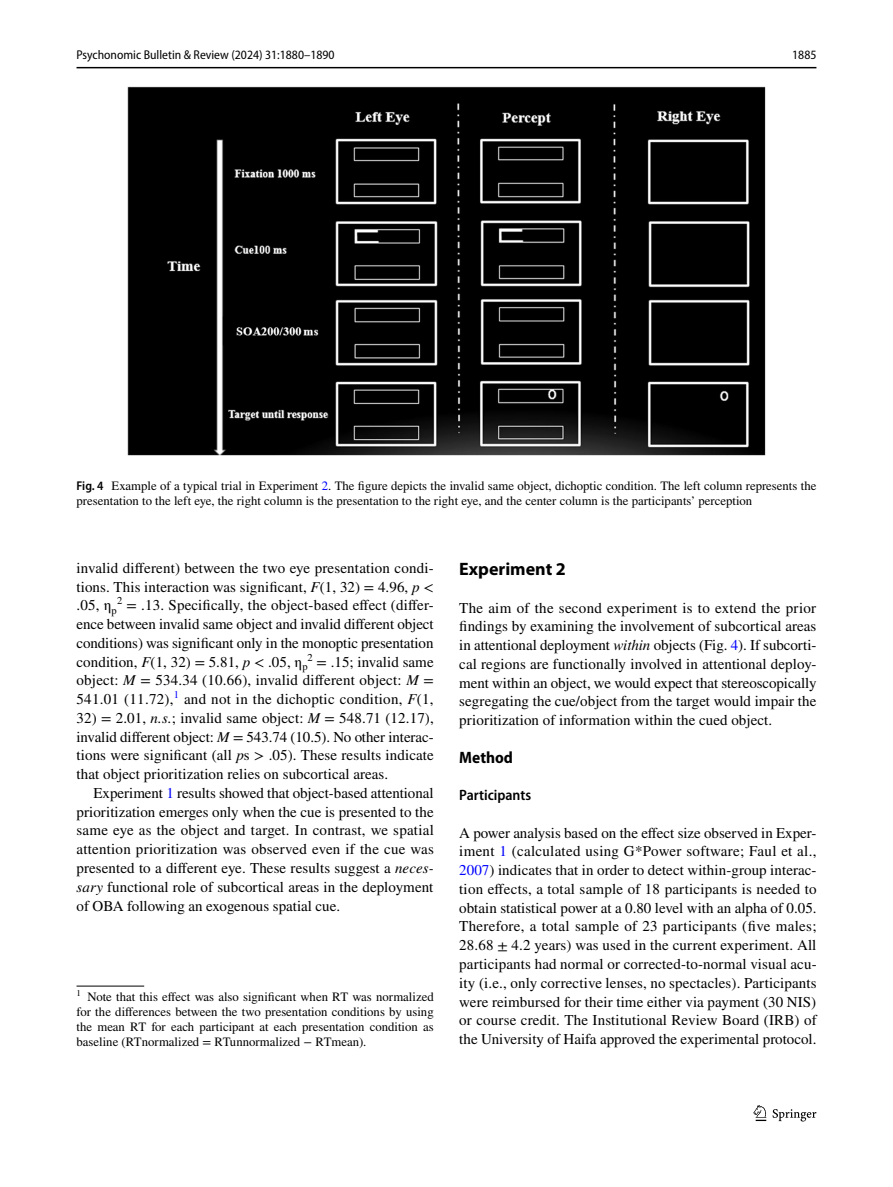
<style>
.page{position:relative;width:893px;height:1187px;background:#fff}
.page>*{position:absolute;margin:0;border:0;box-sizing:border-box;transform-origin:0 0}
.t1{font:700 18px "Myriad Pro";color:#000}
.t2{font:700 semi-condensed 16.5px "Myriad Pro";color:#000}
.t3{font:15px/18.8px "STIX";letter-spacing:.005em;color:#000;text-align:justify}
.t4{font:600 semi-condensed 15px "Myriad Pro";color:#000}
.t5{font:12.75px/15px "STIX";color:#000}
.t6{font:semi-condensed 12.75px "Myriad Pro";color:#000}
.s1{font-family:"Myriad Pro";font-weight:600;font-stretch:semi-condensed}
.s2{color:#00f}
.s3{font-style:italic}
</style>
<div class="page">
<hr style="left:77px;top:67px;width:739px;height:1px;background:#000">
<svg style="left:753px;top:1105px;width:13px;height:15px"></svg>
<svg style="left:773px;top:1109px;width:43px;height:12px"></svg>
<img style="left:128px;top:87px;width:637px;height:368px">
<hr style="left:77px;top:985px;width:67px;height:1px;background:#000">
<p class="t6" style="left:77px;top:48px;width:260px">Psychonomic Bulletin &amp; Review (2024) 31:1880–1890</p>
<p class="t6" style="left:792px;top:48px;width:26px">1885</p>
<p class="t5" style="left:77px;top:479px;width:741px"><span class="s1">Fig. 4</span> Example of a typical trial in Experiment <span class="s2">2</span>. The figure depicts the invalid same object, dichoptic condition. The left column represents the presentation to the left eye, the right column is the presentation to the right eye, and the center column is the participants’ perception</p>
<p class="t3" style="left:77px;top:559px;width:359px">invalid different) between the two eye presentation condi&shy;tions. This interaction was significant, <span class="s3">F</span>(1, 32) = 4.96, <span class="s3">p</span> &lt; .05, η<sub>p</sub><sup>2</sup> = .13. Specifically, the object-based effect (differ&shy;ence between invalid same object and invalid different object conditions) was significant only in the monoptic presentation condition, <span class="s3">F</span>(1, 32) = 5.81, <span class="s3">p</span> &lt; .05, η<sub>p</sub><sup>2</sup> = .15; invalid same object: <span class="s3">M</span> = 534.34 (10.66), invalid different object: <span class="s3">M</span> = 541.01 (11.72),<sup>1</sup> and not in the dichoptic condition, <span class="s3">F</span>(1,</p>
<p class="t3" style="left:77px;top:709px;width:359px">32) = 2.01, <span class="s3">n.s.</span>; invalid same object: <span class="s3">M</span> = 548.71 (12.17), invalid different object: <span class="s3">M</span> = 543.74 (10.5). No other interac&shy;tions were significant (all <span class="s3">p</span>s &gt; .05). These results indicate that object prioritization relies on subcortical areas.</p>
<p class="t3" style="left:77px;top:784px;width:359px;text-indent:17px">Experiment <span class="s2">1</span> results showed that object-based attentional prioritization emerges only when the cue is presented to the same eye as the object and target. In contrast, we spatial attention prioritization was observed even if the cue was presented to a different eye. These results suggest a <span class="s3">neces&shy;sary</span> functional role of subcortical areas in the deployment of OBA following an exogenous spatial cue.</p>
<p class="t5" style="left:77px;top:990px;width:359px;text-align:justify"><sup>1</sup> Note that this effect was also significant when RT was normalized for the differences between the two presentation conditions by using the mean RT for each participant at each presentation condition as baseline (RTnormalized = RTunnormalized − RTmean).</p>
<p class="t1" style="left:459px;top:557px;width:108px">Experiment 2</p>
<p class="t3" style="left:459px;top:599px;width:359px">The aim of the second experiment is to extend the prior findings by examining the involvement of subcortical areas in attentional deployment <span class="s3">within</span> objects (Fig. <span class="s2">4</span>). If subcorti&shy;cal regions are functionally involved in attentional deploy&shy;ment within an object, we would expect that stereoscopically segregating the cue/object from the target would impair the prioritization of information within the cued object.</p>
<p class="t2" style="left:459px;top:747px;width:55px">Method</p>
<p class="t4" style="left:459px;top:786px;width:73px">Participants</p>
<p class="t3" style="left:459px;top:824px;width:359px">A power analysis based on the effect size observed in Exper&shy;iment <span class="s2">1</span> (calculated using G*Power software; Faul et al., <span class="s2">2007</span>) indicates that in order to detect within-group interac&shy;tion effects, a total sample of 18 participants is needed to obtain statistical power at a 0.80 level with an alpha of 0.05.<br>Therefore, a total sample of 23 participants (five males; 28.68 ± 4.2 years) was used in the current experiment. All participants had normal or corrected-to-normal visual acu&shy;ity (i.e., only corrective lenses, no spectacles). Participants were reimbursed for their time either via payment (30 NIS) or course credit. The Institutional Review Board (IRB) of the University of Haifa approved the experimental protocol.</p>
</div>
